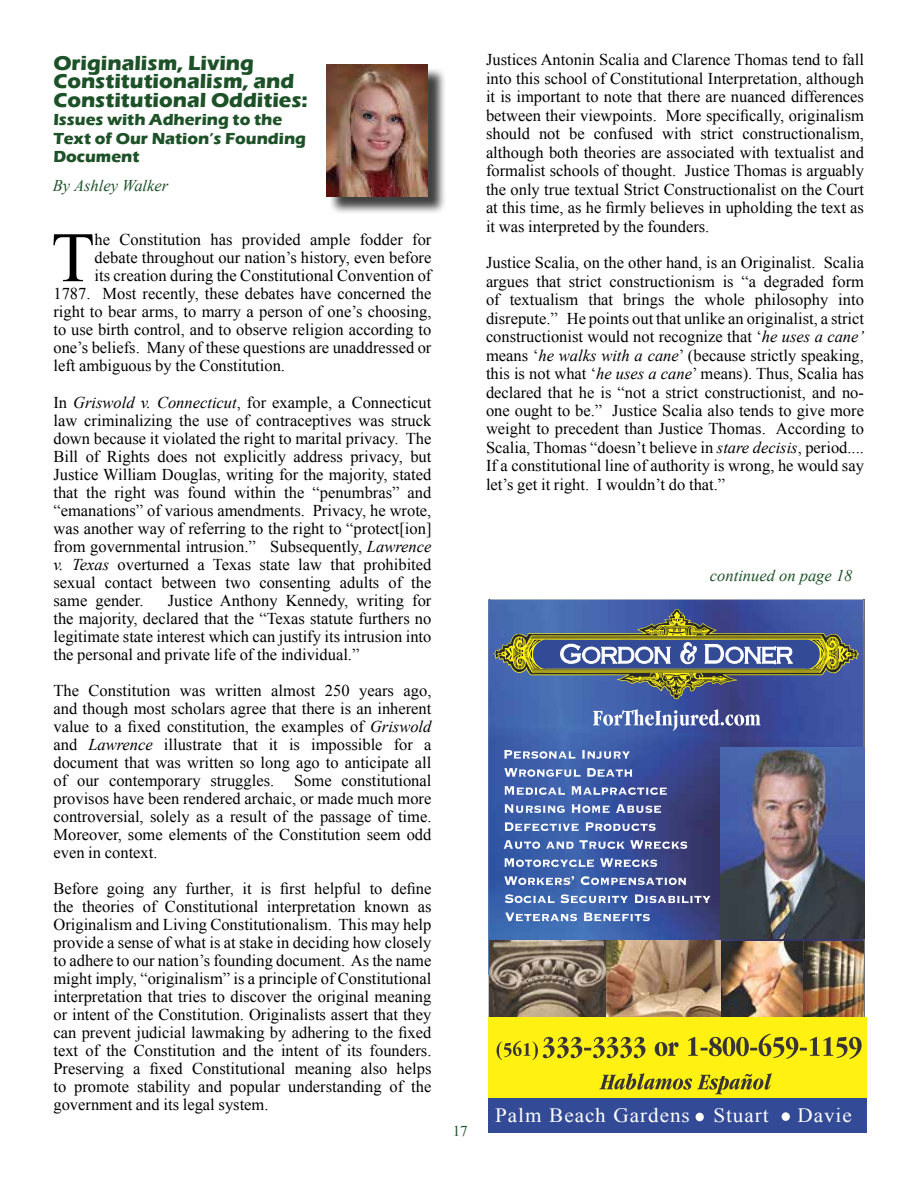
<style>
.page{position:relative;width:918px;height:1188px;background:#fff}
.page>*{position:absolute;margin:0;border:0;box-sizing:border-box;transform-origin:0 0}
.t1{font:70.8px "Times New Roman";color:#000}
.t2{font:700 21px/18.5px "Eras ITC";color:#1d5128}
.t3{font:20.25px "Times New Roman";letter-spacing:.045em;color:#fff;scale:1.04 1}
.t4{font:16.5px/18px "Times New Roman";color:#000;text-align:justify}
.t5{font:700 16.5px/18.5px "Eras ITC";color:#1d5128}
.t6{font:italic 16.5px "Times New Roman";color:#1d5128}
.t7{font:15px "Times New Roman";color:#1d5128}
.s1{font-style:italic}
</style>
<div class="page">
<img style="left:488px;top:600px;width:376px;height:375px">
<img style="left:720px;top:748px;width:145px;height:191px">
<div style="left:488px;top:1097px;width:378px;height:36px;background:#334a96"></div>
<svg style="left:504px;top:750px;width:126px;height:9px"></svg>
<svg style="left:504px;top:768px;width:128px;height:9px"></svg>
<svg style="left:504px;top:786px;width:163px;height:9px"></svg>
<svg style="left:504px;top:804px;width:157px;height:9px"></svg>
<svg style="left:505px;top:822px;width:151px;height:9px"></svg>
<svg style="left:504px;top:840px;width:183px;height:9px"></svg>
<svg style="left:504px;top:858px;width:153px;height:9px"></svg>
<svg style="left:504px;top:876px;width:182px;height:9px"></svg>
<svg style="left:505px;top:894px;width:206px;height:9px"></svg>
<svg style="left:505px;top:913px;width:145px;height:8px"></svg>
<svg style="left:593px;top:709px;width:168px;height:22px"></svg>
<svg style="left:493px;top:608px;width:367px;height:92px"></svg>
<img style="left:489px;top:941px;width:320px;height:77px">
<img style="left:804px;top:942px;width:60px;height:76px">
<div style="left:488px;top:1018px;width:378px;height:80px;background:#fff212"></div>
<svg style="left:497px;top:1037px;width:149px;height:23px"></svg>
<svg style="left:655px;top:1042px;width:24px;height:14px"></svg>
<svg style="left:688px;top:1034px;width:174px;height:25px"></svg>
<svg style="left:599px;top:1073px;width:173px;height:21px"></svg>
<div style="left:696px;top:1113px;width:8px;height:8px;background:#fff;border-radius:50%"></div>
<div style="left:782px;top:1112px;width:8px;height:9px;background:#fff;border-radius:50%"></div>
<div style="left:328px;top:67px;width:119px;height:148px;background:#000;opacity:.75"></div>
<img style="left:326px;top:65px;width:102px;height:132px">
<p class="t2" style="left:53px;top:54px;width:256px">Originalism, Living<br>Constitutionalism, and<br>Constitutional Oddities:</p>
<p class="t5" style="left:53px;top:110px;width:254px">Issues with Adhering to the<br>Text of Our Nation’s Founding<br>Document</p>
<p class="t6" style="left:53px;top:174px;width:117px">By Ashley Walker</p>
<h1 class="t1" style="left:51px;top:210px;width:45px">T</h1>
<p class="t4" style="left:95px;top:230px;width:338px">he Constitution has provided ample fodder for</p>
<p class="t4" style="left:95px;top:248px;width:338px">debate throughout our nation’s history, even before</p>
<p class="t4" style="left:95px;top:266px;width:338px">its creation during the Constitutional Convention of</p>
<p class="t4" style="left:53px;top:284px;width:380px">1787. Most recently, these debates have concerned the</p>
<p class="t4" style="left:53px;top:302px;width:380px">right to bear arms, to marry a person of one’s choosing,</p>
<p class="t4" style="left:53px;top:320px;width:380px">to use birth control, and to observe religion according to</p>
<p class="t4" style="left:53px;top:338px;width:380px">one’s beliefs. Many of these questions are unaddressed or</p>
<p class="t4" style="left:53px;top:356px;width:233px">left ambiguous by the Constitution.</p>
<p class="t4" style="left:53px;top:393px;width:380px">In <span class="s1">Griswold v. Connecticut</span>, for example, a Connecticut law criminalizing the use of contraceptives was struck down because it violated the right to marital privacy. The Bill of Rights does not explicitly address privacy, but Justice William Douglas, writing for the majority, stated that the right was found within the “penumbras” and “emanations” of various amendments. Privacy, he wrote, was another way of referring to the right to “protect[ion] from governmental intrusion.” Subsequently, <span class="s1">Lawrence v. Texas</span> overturned a Texas state law that prohibited sexual contact between two consenting adults of the same gender.</p>
<p class="t4" style="left:53px;top:591px;width:380px;text-indent:114px">Justice Anthony Kennedy, writing for the majority, declared that the “Texas statute furthers no legitimate state interest which can justify its intrusion into the personal and private life of the individual.”</p>
<p class="t4" style="left:53px;top:681px;width:380px">The Constitution was written almost 250 years ago, and though most scholars agree that there is an inherent value to a fixed constitution, the examples of <span class="s1">Griswold </span>and <span class="s1">Lawrence</span> illustrate that it is impossible for a document that was written so long ago to anticipate all of our contemporary struggles. Some constitutional provisos have been rendered archaic, or made much more controversial, solely as a result of the passage of time.<br>Moreover, some elements of the Constitution seem odd even in context.</p>
<p class="t4" style="left:53px;top:879px;width:380px">Before going any further, it is first helpful to define the theories of Constitutional interpretation known as Originalism and Living Constitutionalism. This may help provide a sense of what is at stake in deciding how closely to adhere to our nation’s founding document. As the name might imply, “originalism” is a principle of Constitutional interpretation that tries to discover the original meaning or intent of the Constitution. Originalists assert that they can prevent judicial lawmaking by adhering to the fixed text of the Constitution and the intent of its founders.<br>Preserving a fixed Constitutional meaning also helps to promote stability and popular understanding of the government and its legal system.</p>
<p class="t4" style="left:486px;top:50px;width:380px;line-height:18.5px">Justices Antonin Scalia and Clarence Thomas tend to fall into this school of Constitutional Interpretation, although it is important to note that there are nuanced differences between their viewpoints. More specifically, originalism should not be confused with strict constructionalism, although both theories are associated with textualist and formalist schools of thought. Justice Thomas is arguably the only true textual Strict Constructionalist on the Court at this time, as he firmly believes in upholding the text as it was interpreted by the founders.</p>
<p class="t4" style="left:486px;top:253px;width:380px;line-height:18.5px">Justice Scalia, on the other hand, is an Originalist. Scalia argues that strict constructionism is “a degraded form of textualism that brings the whole philosophy into disrepute.” He points out that unlike an originalist, a strict constructionist would not recognize that ‘<span class="s1">he uses a cane’ </span>means ‘<span class="s1">he walks with a cane</span>’ (because strictly speaking, this is not what ‘<span class="s1">he uses a cane</span>’ means). Thus, Scalia has declared that he is “not a strict constructionist, and no&shy;one ought to be.” Justice Scalia also tends to give more weight to precedent than Justice Thomas. According to Scalia, Thomas “doesn’t believe in <span class="s1">stare decisis</span>, period....<br>If a constitutional line of authority is wrong, he would say let’s get it right. I wouldn’t do that.”</p>
<p class="t6" style="left:710px;top:564px;width:144px">continued on page 18</p>
<p class="t7" style="left:453px;top:1120px;width:16px">17</p>
<p class="t3" style="left:495px;top:1102px;width:264px">Palm Beach Gardens Stuart</p>
<p class="t3" style="left:797px;top:1102px;width:54px">Davie</p>
</div>
